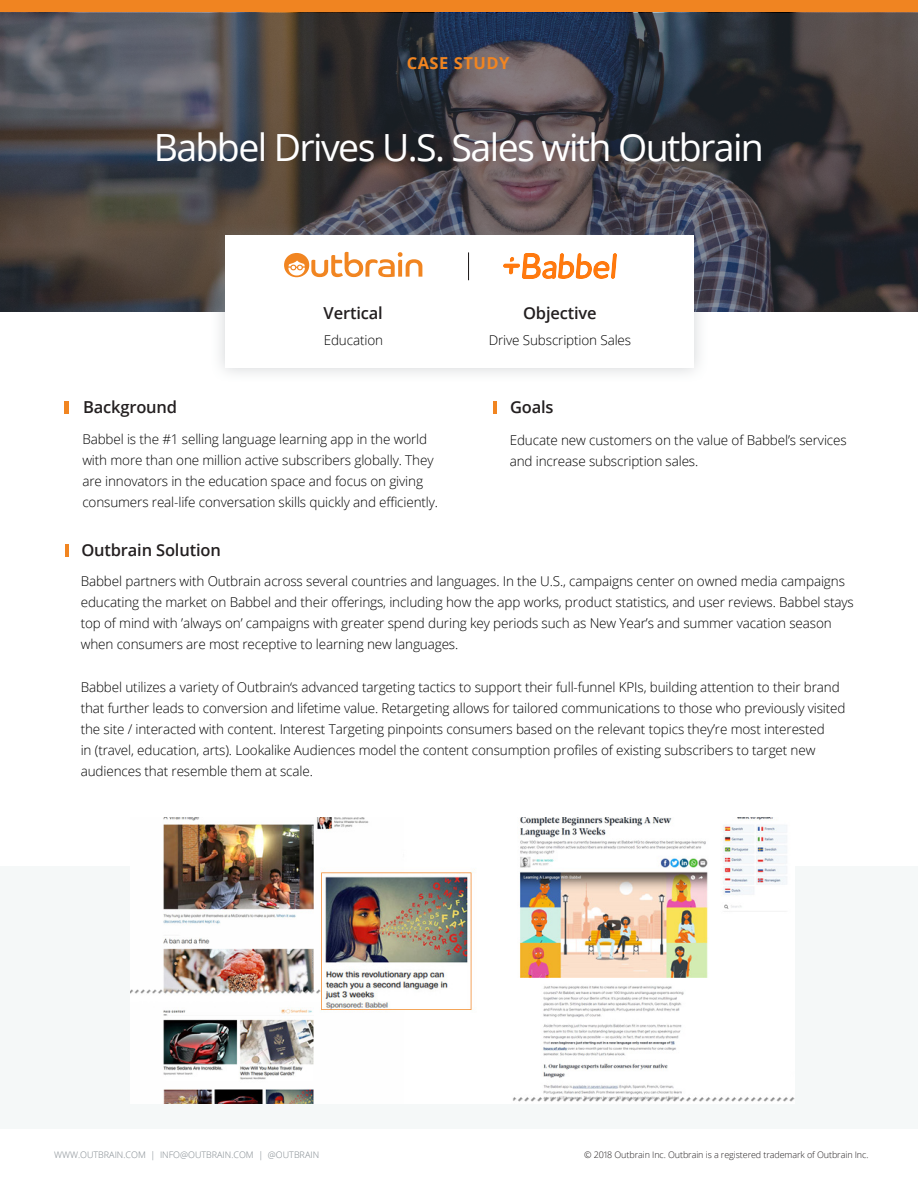
<style>
.page{position:relative;width:918px;height:1188px;background:#fff}
.page>*{position:absolute;margin:0;border:0;box-sizing:border-box;transform-origin:0 0}
.t1{font:37.5px "Open Sans";letter-spacing:-.045em;color:#fff}
.t2{font:600 16.5px "Open Sans";letter-spacing:-.01em;color:#231f20}
.t3{font:700 16.5px "Open Sans";letter-spacing:.03em;color:#f18521}
.t4{font:300 13.5px/21px "Open Sans";letter-spacing:-.01em;color:#000}
.t5{font:300 9px "Open Sans";letter-spacing:-.01em;color:#231f20}
.t6{font:300 9px "Open Sans";color:#7d858b}
</style>
<div class="page">
<div style="left:0;top:866px;width:918px;height:263px;background:#f5f8f8"></div>
<svg style="left:0;top:13px;width:918px;height:298px;background:#434145"></svg>
<div style="left:0;top:0;width:918px;height:11px;background:#f08421"></div>
<div style="left:210px;top:220px;width:499px;height:163px;background:#7d858b;opacity:.34"></div>
<div style="left:225px;top:235px;width:468px;height:133px;background:#fff"></div>
<img style="left:503px;top:254px;width:114px;height:25px">
<svg style="left:468px;top:252px;width:1px;height:28px"></svg>
<svg style="left:284px;top:252px;width:138px;height:25px"></svg>
<hr style="left:65px;top:401px;width:4px;height:13px;background:#f18521">
<svg style="left:494px;top:401px;width:3px;height:13px"></svg>
<hr style="left:65px;top:544px;width:4px;height:13px;background:#f18521">
<img style="left:131px;top:817px;width:664px;height:286px">
<p class="t3" style="left:407px;top:51px;width:104px">CASE STUDY</p>
<h1 class="t1" style="left:154px;top:122px;width:612px">Babbel Drives U.S. Sales with Outbrain</h1>
<p class="t2" style="left:324px;top:302px;width:61px">Vertical</p>
<p class="t4" style="left:324px;top:329px;width:61px">Education</p>
<p class="t2" style="left:523px;top:302px;width:75px">Objective</p>
<p class="t4" style="left:489px;top:329px;width:144px">Drive Subscription Sales</p>
<p class="t2" style="left:83px;top:396px;width:96px">Background</p>
<p class="t2" style="left:510px;top:396px;width:45px">Goals</p>
<p class="t4" style="left:510px;top:429px;width:339px">Educate new customers on the value of Babbel’s services and increase subscription sales.</p>
<p class="t4" style="left:82px;top:428px;width:357px">Babbel is the #1 selling language learning app in the world with more than one million active subscribers globally. They are innovators in the education space and focus on giving consumers real-life conversation skills quickly and efficiently.</p>
<p class="t2" style="left:81px;top:538px;width:141px">Outbrain Solution</p>
<p class="t4" style="left:81px;top:571px;width:775px">Babbel partners with Outbrain across several countries and languages. In the U.S., campaigns center on owned media campaigns educating the market on Babbel and their offerings, including how the app works, product statistics, and user reviews. Babbel stays top of mind with ’always on’ campaigns with greater spend during key periods such as New Year’s and summer vacation season when consumers are most receptive to learning new languages.</p>
<p class="t4" style="left:81px;top:676px;width:766px">Babbel utilizes a variety of Outbrain‘s advanced targeting tactics to support their full-funnel KPIs, building attention to their brand that further leads to conversion and lifetime value. Retargeting allows for tailored communications to those who previously visited the site / interacted with content. Interest Targeting pinpoints consumers based on the relevant topics they’re most interested<br>in (travel, education, arts). Lookalike Audiences model the content consumption profiles of existing subscribers to target new audiences that resemble them at scale.</p>
<p class="t6" style="left:54px;top:1149px;width:267px">WWW.OUTBRAIN.COM | INFO@OUTBRAIN.COM | @OUTBRAIN</p>
<p class="t5" style="left:584px;top:1149px;width:286px">© 2018 Outbrain Inc. Outbrain is a registered trademark of Outbrain Inc.</p>
</div>
